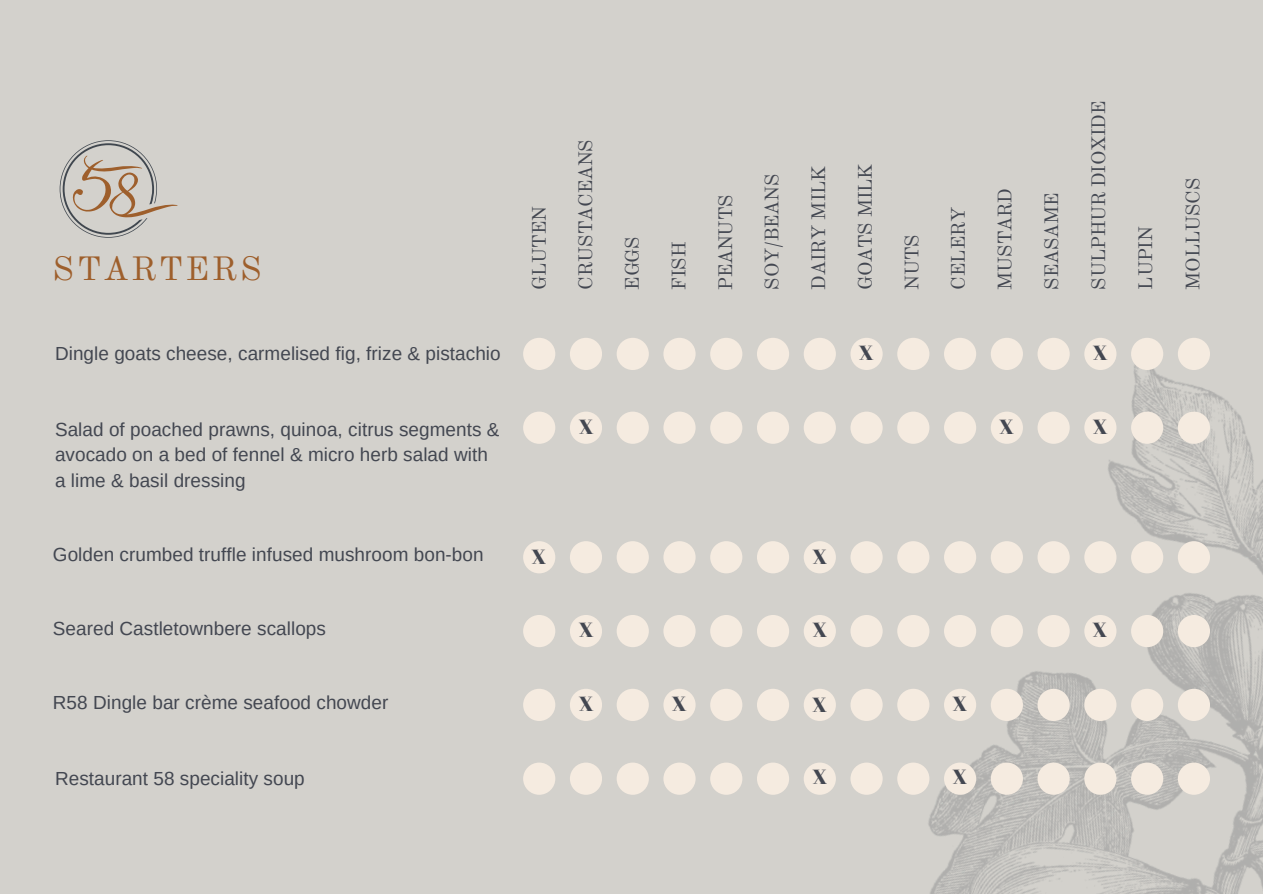
<style>
.page{position:relative;width:1263px;height:894px;background:#fff}
.page>*{position:absolute;margin:0;border:0;box-sizing:border-box;transform-origin:0 0}
.t1{font:32.7px "Theano Modern";letter-spacing:.105em;color:#9e5f2c}
.t2{font:20.4px "Abril Fatface";color:#434751}
.t3{font:18.9px/25.8px "Arimo";letter-spacing:.005em;color:#434751}
.t4{font:18.9px "Theano Modern";color:#434751}
</style>
<div class="page">
<div style="left:0;top:0;width:1263px;height:893px;background:#d3d1cc"></div>
<div style="left:523px;top:338px;width:32px;height:32px;background:#f5ebe0;border-radius:50%"></div>
<div style="left:570px;top:338px;width:32px;height:32px;background:#f5ebe0;border-radius:50%"></div>
<div style="left:617px;top:338px;width:32px;height:32px;background:#f5ebe0;border-radius:50%"></div>
<div style="left:663px;top:338px;width:33px;height:32px;background:#f5ebe0;border-radius:50%"></div>
<div style="left:710px;top:338px;width:32px;height:32px;background:#f5ebe0;border-radius:50%"></div>
<div style="left:757px;top:338px;width:32px;height:32px;background:#f5ebe0;border-radius:50%"></div>
<div style="left:523px;top:411px;width:32px;height:32px;background:#f5ebe0;border-radius:50%"></div>
<div style="left:570px;top:411px;width:32px;height:32px;background:#f5ebe0;border-radius:50%"></div>
<div style="left:617px;top:411px;width:32px;height:32px;background:#f5ebe0;border-radius:50%"></div>
<div style="left:663px;top:411px;width:33px;height:32px;background:#f5ebe0;border-radius:50%"></div>
<div style="left:710px;top:411px;width:32px;height:32px;background:#f5ebe0;border-radius:50%"></div>
<div style="left:757px;top:411px;width:32px;height:32px;background:#f5ebe0;border-radius:50%"></div>
<div style="left:523px;top:541px;width:32px;height:32px;background:#f5ebe0;border-radius:50%"></div>
<div style="left:570px;top:541px;width:32px;height:32px;background:#f5ebe0;border-radius:50%"></div>
<div style="left:617px;top:541px;width:32px;height:32px;background:#f5ebe0;border-radius:50%"></div>
<div style="left:663px;top:541px;width:33px;height:32px;background:#f5ebe0;border-radius:50%"></div>
<div style="left:710px;top:541px;width:32px;height:32px;background:#f5ebe0;border-radius:50%"></div>
<div style="left:757px;top:541px;width:32px;height:32px;background:#f5ebe0;border-radius:50%"></div>
<div style="left:523px;top:614px;width:32px;height:33px;background:#f5ebe0;border-radius:50%"></div>
<div style="left:570px;top:614px;width:32px;height:33px;background:#f5ebe0;border-radius:50%"></div>
<div style="left:617px;top:614px;width:32px;height:33px;background:#f5ebe0;border-radius:50%"></div>
<div style="left:663px;top:614px;width:33px;height:33px;background:#f5ebe0;border-radius:50%"></div>
<div style="left:710px;top:614px;width:32px;height:33px;background:#f5ebe0;border-radius:50%"></div>
<div style="left:757px;top:614px;width:32px;height:33px;background:#f5ebe0;border-radius:50%"></div>
<div style="left:523px;top:688px;width:32px;height:32px;background:#f5ebe0;border-radius:50%"></div>
<div style="left:570px;top:688px;width:32px;height:32px;background:#f5ebe0;border-radius:50%"></div>
<div style="left:617px;top:688px;width:32px;height:32px;background:#f5ebe0;border-radius:50%"></div>
<div style="left:663px;top:688px;width:33px;height:32px;background:#f5ebe0;border-radius:50%"></div>
<div style="left:710px;top:688px;width:32px;height:32px;background:#f5ebe0;border-radius:50%"></div>
<div style="left:757px;top:688px;width:32px;height:32px;background:#f5ebe0;border-radius:50%"></div>
<div style="left:523px;top:762px;width:32px;height:32px;background:#f5ebe0;border-radius:50%"></div>
<div style="left:570px;top:762px;width:32px;height:32px;background:#f5ebe0;border-radius:50%"></div>
<div style="left:617px;top:762px;width:32px;height:32px;background:#f5ebe0;border-radius:50%"></div>
<div style="left:663px;top:762px;width:33px;height:32px;background:#f5ebe0;border-radius:50%"></div>
<div style="left:710px;top:762px;width:32px;height:32px;background:#f5ebe0;border-radius:50%"></div>
<div style="left:757px;top:762px;width:32px;height:32px;background:#f5ebe0;border-radius:50%"></div>
<img style="left:773px;top:338px;width:490px;height:555px">
<div style="left:991px;top:338px;width:32px;height:32px;background:#f5ebe0;border-radius:50%"></div>
<div style="left:1037px;top:338px;width:33px;height:32px;background:#f5ebe0;border-radius:50%"></div>
<div style="left:1084px;top:338px;width:32px;height:32px;background:#f5ebe0;border-radius:50%"></div>
<div style="left:1131px;top:338px;width:32px;height:32px;background:#f5ebe0;border-radius:50%"></div>
<div style="left:850px;top:411px;width:33px;height:32px;background:#f5ebe0;border-radius:50%"></div>
<div style="left:897px;top:411px;width:32px;height:32px;background:#f5ebe0;border-radius:50%"></div>
<div style="left:944px;top:411px;width:32px;height:32px;background:#f5ebe0;border-radius:50%"></div>
<div style="left:991px;top:411px;width:32px;height:32px;background:#f5ebe0;border-radius:50%"></div>
<div style="left:1037px;top:411px;width:33px;height:32px;background:#f5ebe0;border-radius:50%"></div>
<div style="left:1084px;top:411px;width:32px;height:32px;background:#f5ebe0;border-radius:50%"></div>
<div style="left:1131px;top:411px;width:32px;height:32px;background:#f5ebe0;border-radius:50%"></div>
<div style="left:850px;top:541px;width:33px;height:32px;background:#f5ebe0;border-radius:50%"></div>
<div style="left:897px;top:541px;width:32px;height:32px;background:#f5ebe0;border-radius:50%"></div>
<div style="left:944px;top:541px;width:32px;height:32px;background:#f5ebe0;border-radius:50%"></div>
<div style="left:991px;top:541px;width:32px;height:32px;background:#f5ebe0;border-radius:50%"></div>
<div style="left:1037px;top:541px;width:33px;height:32px;background:#f5ebe0;border-radius:50%"></div>
<div style="left:1084px;top:541px;width:32px;height:32px;background:#f5ebe0;border-radius:50%"></div>
<div style="left:1131px;top:541px;width:32px;height:32px;background:#f5ebe0;border-radius:50%"></div>
<div style="left:850px;top:614px;width:33px;height:33px;background:#f5ebe0;border-radius:50%"></div>
<div style="left:897px;top:614px;width:32px;height:33px;background:#f5ebe0;border-radius:50%"></div>
<div style="left:944px;top:614px;width:32px;height:33px;background:#f5ebe0;border-radius:50%"></div>
<div style="left:991px;top:614px;width:32px;height:33px;background:#f5ebe0;border-radius:50%"></div>
<div style="left:1037px;top:614px;width:33px;height:33px;background:#f5ebe0;border-radius:50%"></div>
<div style="left:1084px;top:614px;width:32px;height:33px;background:#f5ebe0;border-radius:50%"></div>
<div style="left:1131px;top:614px;width:32px;height:33px;background:#f5ebe0;border-radius:50%"></div>
<div style="left:850px;top:688px;width:33px;height:32px;background:#f5ebe0;border-radius:50%"></div>
<div style="left:897px;top:688px;width:32px;height:32px;background:#f5ebe0;border-radius:50%"></div>
<div style="left:944px;top:688px;width:32px;height:32px;background:#f5ebe0;border-radius:50%"></div>
<div style="left:991px;top:688px;width:32px;height:32px;background:#f5ebe0;border-radius:50%"></div>
<div style="left:1037px;top:688px;width:33px;height:32px;background:#f5ebe0;border-radius:50%"></div>
<div style="left:1084px;top:688px;width:32px;height:32px;background:#f5ebe0;border-radius:50%"></div>
<div style="left:1131px;top:688px;width:32px;height:32px;background:#f5ebe0;border-radius:50%"></div>
<div style="left:850px;top:762px;width:33px;height:32px;background:#f5ebe0;border-radius:50%"></div>
<div style="left:897px;top:762px;width:32px;height:32px;background:#f5ebe0;border-radius:50%"></div>
<div style="left:944px;top:762px;width:32px;height:32px;background:#f5ebe0;border-radius:50%"></div>
<div style="left:991px;top:762px;width:32px;height:32px;background:#f5ebe0;border-radius:50%"></div>
<div style="left:1037px;top:762px;width:33px;height:32px;background:#f5ebe0;border-radius:50%"></div>
<div style="left:1084px;top:762px;width:32px;height:32px;background:#f5ebe0;border-radius:50%"></div>
<div style="left:1131px;top:762px;width:32px;height:32px;background:#f5ebe0;border-radius:50%"></div>
<div style="left:1178px;top:338px;width:32px;height:32px;background:#f5ebe0;border-radius:50%"></div>
<div style="left:1178px;top:411px;width:32px;height:32px;background:#f5ebe0;border-radius:50%"></div>
<div style="left:1178px;top:541px;width:32px;height:32px;background:#f5ebe0;border-radius:50%"></div>
<div style="left:1178px;top:614px;width:32px;height:33px;background:#f5ebe0;border-radius:50%"></div>
<div style="left:1178px;top:688px;width:32px;height:32px;background:#f5ebe0;border-radius:50%"></div>
<div style="left:1178px;top:762px;width:32px;height:32px;background:#f5ebe0;border-radius:50%"></div>
<svg style="left:60px;top:140px;width:118px;height:98px"></svg>
<p class="t1" style="left:53px;top:248px;width:210px">STARTERS</p>
<p class="t4" style="left:528px;top:289px;width:84px;rotate:-90deg">GLUTEN</p>
<h2 class="t4" style="left:574px;top:289px;width:152px;rotate:-90deg">CRUSTACEANS</h2>
<p class="t4" style="left:621px;top:289px;width:54px;rotate:-90deg">EGGS</p>
<h2 class="t4" style="left:667px;top:289px;width:49px;rotate:-90deg">FISH</h2>
<p class="t4" style="left:714px;top:289px;width:96px;rotate:-90deg">PEANUTS</p>
<p class="t4" style="left:760px;top:289px;width:117px;rotate:-90deg">SOY/BEANS</p>
<p class="t4" style="left:807px;top:289px;width:125px;rotate:-90deg">DAIRY MILK</p>
<h2 class="t4" style="left:854px;top:289px;width:127px;rotate:-90deg">GOATS MILK</h2>
<h2 class="t4" style="left:900px;top:289px;width:57px;rotate:-90deg">NUTS</h2>
<p class="t4" style="left:947px;top:289px;width:84px;rotate:-90deg">CELERY</p>
<h2 class="t4" style="left:993px;top:289px;width:103px;rotate:-90deg">MUSTARD</h2>
<h2 class="t4" style="left:1040px;top:289px;width:98px;rotate:-90deg">SEASAME</h2>
<h2 class="t4" style="left:1087px;top:289px;width:190px;rotate:-90deg">SULPHUR DIOXIDE</h2>
<h2 class="t4" style="left:1134px;top:289px;width:64px;rotate:-90deg">LUPIN</h2>
<h2 class="t4" style="left:1181px;top:289px;width:114px;rotate:-90deg">MOLLUSCS</h2>
<h1 class="t3" style="left:55px;top:340px;width:447px">Dingle goats cheese, carmelised fig, frize &amp; pistachio</h1>
<p class="t2" style="left:859px;top:338px;width:16px">X</p>
<p class="t2" style="left:1093px;top:338px;width:16px">X</p>
<p class="t3" style="left:55px;top:416px;width:446px">Salad of poached prawns, quinoa, citrus segments &amp; avocado on a bed of fennel &amp; micro herb salad with a lime &amp; basil dressing</p>
<h2 class="t2" style="left:579px;top:412px;width:16px">X</h2>
<p class="t2" style="left:1000px;top:412px;width:16px">X</p>
<p class="t2" style="left:1093px;top:412px;width:16px">X</p>
<p class="t3" style="left:53px;top:542px;width:432px">Golden crumbed truffle infused mushroom bon-bon</p>
<h2 class="t2" style="left:532px;top:542px;width:16px">X</h2>
<h2 class="t2" style="left:813px;top:542px;width:16px">X</h2>
<p class="t3" style="left:53px;top:615px;width:275px">Seared Castletownbere scallops</p>
<h2 class="t2" style="left:579px;top:615px;width:16px">X</h2>
<p class="t2" style="left:813px;top:615px;width:16px">X</p>
<p class="t2" style="left:1093px;top:615px;width:16px">X</p>
<p class="t3" style="left:53px;top:689px;width:337px">R58 Dingle bar crème seafood chowder</p>
<h2 class="t2" style="left:579px;top:689px;width:16px">X</h2>
<h2 class="t2" style="left:672px;top:689px;width:16px">X</h2>
<p class="t2" style="left:812px;top:690px;width:16px">X</p>
<p class="t2" style="left:953px;top:689px;width:16px">X</p>
<p class="t3" style="left:55px;top:765px;width:251px">Restaurant 58 speciality soup</p>
<p class="t2" style="left:813px;top:762px;width:16px">X</p>
<p class="t2" style="left:953px;top:762px;width:16px">X</p>
</div>
